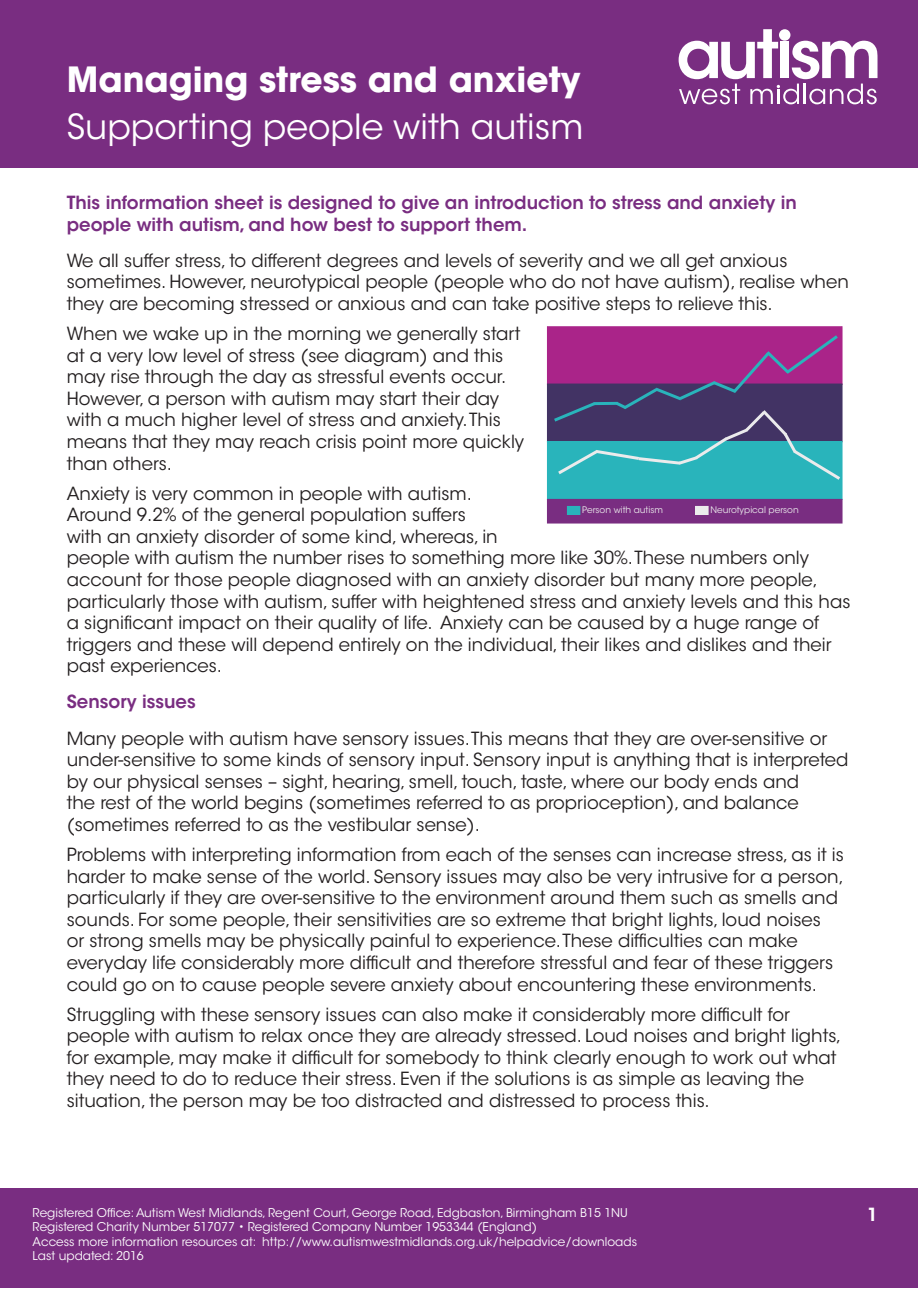
<style>
.page{position:relative;width:919px;height:1289px;background:#fff}
.page>*{position:absolute;margin:0;border:0;box-sizing:border-box;transform-origin:0 0}
.t1{font:34.5px "ITC Avant Garde Std";color:#fff}
.t2{font:700 34.5px "ITC Avant Garde Std";color:#fff}
.t3{font:18px/21.6px "ITC Avant Garde Std";color:#231f20}
.t4{font:600 18px/21.6px "ITC Avant Garde Std";color:#792d81}
.t5{font:600 18px "ITC Avant Garde Std";color:#fff}
.t6{font:12px/14.4px "ITC Avant Garde Std";color:#fff}
.t7{font:9px "ITC Avant Garde Std";color:#ebebec}
</style>
<div class="page">
<div style="left:1px;top:1px;width:917px;height:167px;background:#792d81"></div>
<svg style="left:678px;top:29px;width:199px;height:75px"></svg>
<div style="left:1px;top:1188px;width:917px;height:100px;background:#792d81"></div>
<div style="left:547px;top:327px;width:295px;height:57px;background:#aa2489"></div>
<div style="left:547px;top:326px;width:295px;height:59px;border:1px solid #aa2489"></div>
<div style="left:547px;top:441px;width:295px;height:58px;background:#29b4bb"></div>
<div style="left:547px;top:441px;width:295px;height:58px;border:1px solid #29b4bb"></div>
<div style="left:547px;top:499px;width:295px;height:24px;background:#792d81"></div>
<svg style="left:550px;top:332px;width:293px;height:150px"></svg>
<div style="left:567px;top:506px;width:13px;height:8px;background:#29b4bb"></div>
<div style="left:567px;top:506px;width:13px;height:9px;border:1px solid #29b4bb"></div>
<div style="left:695px;top:506px;width:13px;height:8px;background:#ebebec"></div>
<div style="left:695px;top:506px;width:13px;height:9px;border:1px solid #ebebec"></div>
<h1 class="t2" style="left:67px;top:57px;width:515px">Managing stress and anxiety</h1>
<h1 class="t1" style="left:67px;top:105px;width:518px">Supporting people with autism</h1>
<p class="t4" style="left:67px;top:192px;width:731px">This information sheet is designed to give an introduction to stress and anxiety in people with autism, and how best to support them.</p>
<p class="t3" style="left:67px;top:249px;width:783px">We all suffer stress, to different degrees and levels of severity and we all get anxious sometimes. However, neurotypical people (people who do not have autism), realise when they are becoming stressed or anxious and can take positive steps to relieve this.</p>
<p class="t3" style="left:67px;top:323px;width:459px">When we wake up in the morning we generally start at a very low level of stress (see diagram) and this may rise through the day as stressful events occur.<br>However, a person with autism may start their day with a much higher level of stress and anxiety. This means that they may reach crisis point more quickly than others.</p>
<p class="t3" style="left:67px;top:482px;width:785px">Anxiety is very common in people with autism.<br>Around 9.2% of the general population suffers<br>with an anxiety disorder of some kind, whereas, in<br>people with autism the number rises to something more like 30%. These numbers only account for those people diagnosed with an anxiety disorder but many more people, particularly those with autism, suffer with heightened stress and anxiety levels and this has a significant impact on their quality of life. Anxiety can be caused by a huge range of triggers and these will depend entirely on the individual, their likes and dislikes and their past experiences.</p>
<p class="t4" style="left:67px;top:691px;width:130px">Sensory issues</p>
<p class="t3" style="left:67px;top:727px;width:783px">Many people with autism have sensory issues. This means that they are over-sensitive or under-sensitive to some kinds of sensory input. Sensory input is anything that is interpreted by our physical senses – sight, hearing, smell, touch, taste, where our body ends and<br>the rest of the world begins (sometimes referred to as proprioception), and balance (sometimes referred to as the vestibular sense).</p>
<p class="t3" style="left:67px;top:843px;width:778px">Problems with interpreting information from each of the senses can increase stress, as it is harder to make sense of the world. Sensory issues may also be very intrusive for a person, particularly if they are over-sensitive to the environment around them such as smells and sounds. For some people, their sensitivities are so extreme that bright lights, loud noises<br>or strong smells may be physically painful to experience. These difficulties can make everyday life considerably more difficult and therefore stressful and fear of these triggers could go on to cause people severe anxiety about encountering these environments.</p>
<p class="t3" style="left:67px;top:1003px;width:776px">Struggling with these sensory issues can also make it considerably more difficult for people with autism to relax once they are already stressed. Loud noises and bright lights, for example, may make it difficult for somebody to think clearly enough to work out what they need to do to reduce their stress. Even if the solutions is as simple as leaving the situation, the person may be too distracted and distressed to process this.</p>
<p class="t7" style="left:582px;top:504px;width:82px">Person with autism</p>
<p class="t7" style="left:710px;top:504px;width:90px">Neurotypical person</p>
<p class="t6" style="left:33px;top:1205px;width:606px">Registered Office: Autism West Midlands, Regent Court, George Road, Edgbaston, Birmingham B15 1NU Registered Charity Number 517077 • Registered Company Number 1953344 (England)<br>Access more information resources at: http://www.autismwestmidlands.org.uk/helpadvice/downloads Last updated: 2016</p>
<p class="t5" style="left:867px;top:1203px;width:12px">1</p>
</div>
